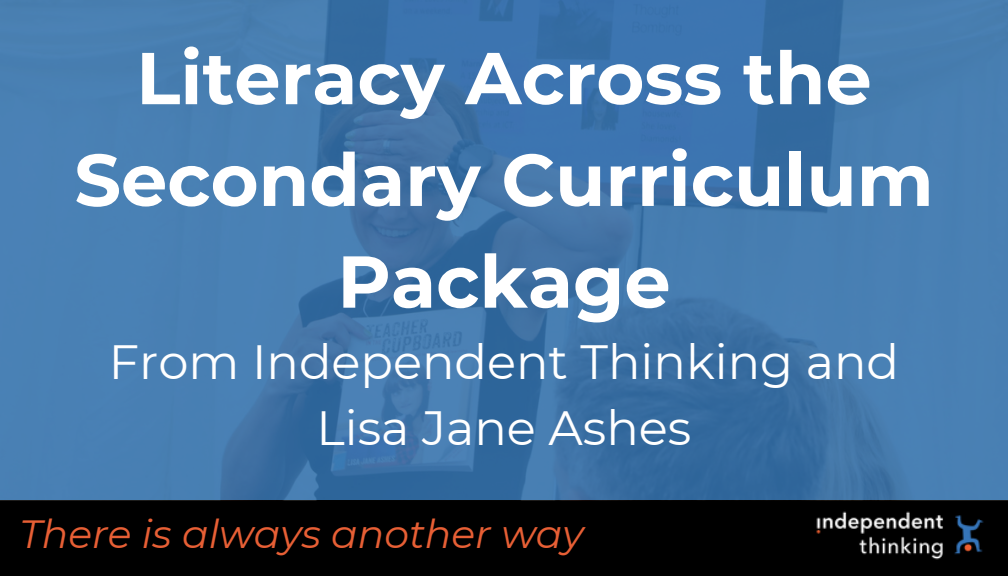
<style>
.page{position:relative;width:1008px;height:576px;background:#fff}
.page>*{position:absolute;margin:0;border:0;box-sizing:border-box;transform-origin:0 0}
.t1{font:700 73.2px/101.6px "Montserrat";color:#fff;text-align:center}
.t2{font:48px/66px "Montserrat";color:#fff;text-align:center}
.t3{font:italic 39.2px "Montserrat";color:#e75f35}
</style>
<div class="page">
<div style="left:0;top:500px;width:1008px;height:76px;background:#000"></div>
<img style="left:816px;top:511px;width:168px;height:49px">
<img style="left:0;top:0;width:1008px;height:501px">
<p class="t1" style="left:74px;top:27px;width:861px">Literacy Across the<br>Secondary Curriculum<br>Package</p>
<p class="t2" style="left:109px;top:329px;width:792px">From Independent Thinking and<br>Lisa Jane Ashes</p>
<h1 class="t3" style="left:19px;top:510px;width:566px">There is always another way</h1>
</div>
